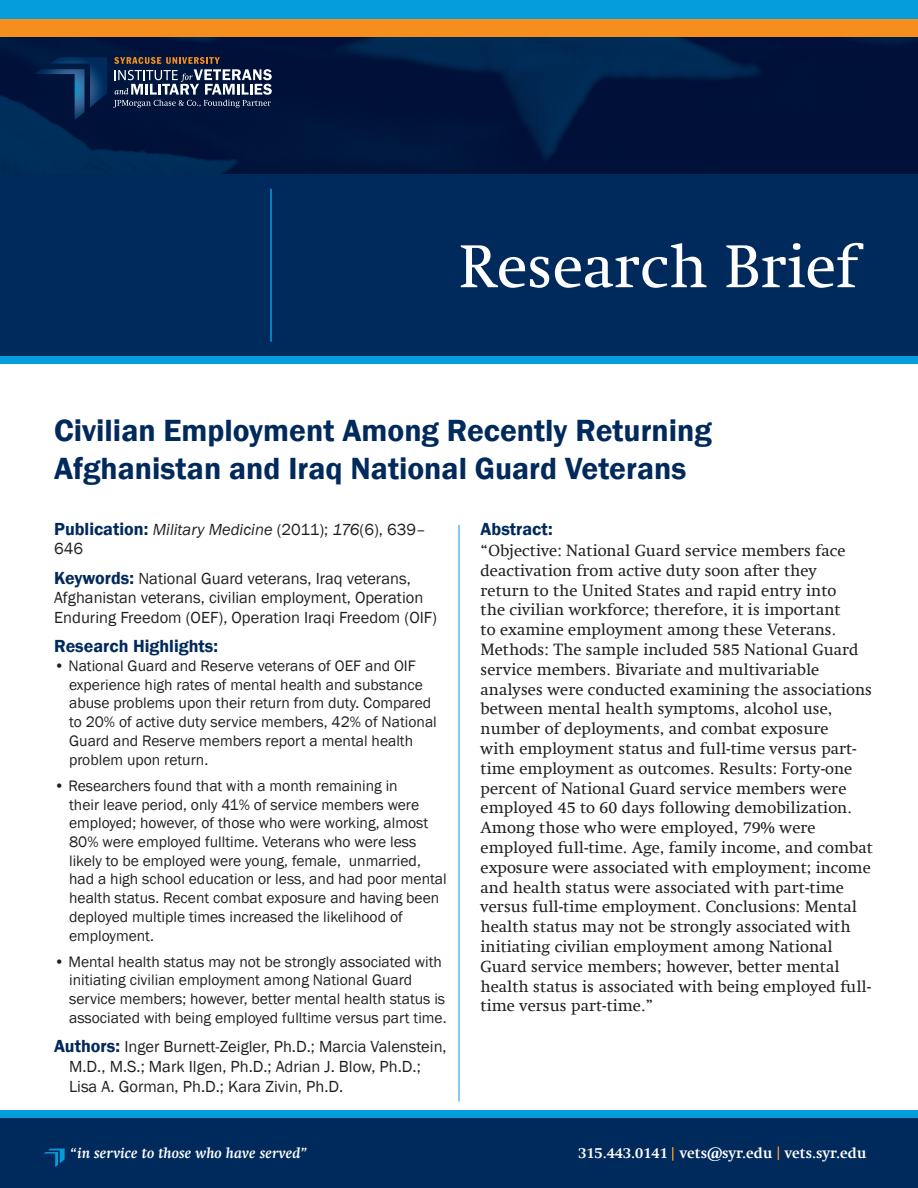
<style>
.page{position:relative;width:918px;height:1188px;background:#fff}
.page>*{position:absolute;margin:0;border:0;box-sizing:border-box;transform-origin:0 0}
.t1{font:61.5px "Swift Com";color:#fff}
.t2{font:600 31.5px "Franklin Gothic";color:#00295c}
.t3{font:600 18px "Franklin Gothic";color:#00295c}
.t4{font:16.5px/19.8px "Swift Com";color:#231f20}
.t5{font:16.5px/19.8px "Franklin Gothic";color:#231f20}
.t6{font:italic 16.5px/19.8px "Franklin Gothic";color:#231f20}
.t7{font:15.6px/18.8px "Franklin Gothic";color:#231f20}
.t8{font:700 15px "Swift Com";color:#fff}
.t9{font:italic 700 15px "Swift Com";color:#fff}
.s1{font-weight:600;font-style:normal;font-size:18px;color:#00295c}
.s2{font-style:normal}
.s3{font-weight:600;font-size:18px;color:#00295c}
</style>
<div class="page">
<div style="left:0;top:1118px;width:918px;height:70px;background:#00295c"></div>
<div style="left:0;top:1111px;width:918px;height:7px;background:#069ddc"></div>
<svg style="left:44px;top:1149px;width:21px;height:18px"></svg>
<svg style="left:672px;top:1147px;width:2px;height:14px"></svg>
<svg style="left:778px;top:1147px;width:1px;height:13px"></svg>
<div style="left:0;top:167px;width:918px;height:190px;background:#00295c"></div>
<img style="left:0;top:37px;width:918px;height:137px">
<hr style="left:459px;top:525px;width:1px;height:577px;background:#069ddc">
<hr style="left:270px;top:189px;width:2px;height:153px;background:#069ddc">
<div style="left:0;top:357px;width:918px;height:7px;background:#069ddc"></div>
<div style="left:0;top:19px;width:918px;height:18px;background:#f68e1e"></div>
<div style="left:0;top:0;width:918px;height:19px;background:#069ddc"></div>
<svg style="left:35px;top:57px;width:72px;height:63px;background:#072651"></svg>
<svg style="left:113px;top:57px;width:159px;height:51px;background:#414b64"></svg>
<p class="t1" style="left:459px;top:230px;width:401px">Research Brief</p>
<p class="t2" style="left:54px;top:412px;width:659px">Civilian Employment Among Recently Returning</p>
<p class="t2" style="left:54px;top:449px;width:634px">Afghanistan and Iraq National Guard Veterans</p>
<p class="t6" style="left:54px;top:520px;width:373px"><span class="s1">Publication:</span> Military Medicine <span class="s2">(2011);</span> 176<span class="s2">(6), 639–<br>646</span></p>
<p class="t5" style="left:54px;top:569px;width:384px"><span class="s3">Keywords:</span> National Guard veterans, Iraq veterans,<br>Afghanistan veterans, civilian employment, Operation<br>Enduring Freedom (OEF), Operation Iraqi Freedom (OIF)</p>
<p class="t3" style="left:54px;top:635px;width:165px">Research Highlights:</p>
<p class="t7" style="left:69px;top:657px;width:369px;text-indent:-15px">• National Guard and Reserve veterans of OEF and OIF experience high rates of mental health and substance abuse problems upon their return from duty. Compared to 20% of active duty service members, 42% of National Guard and Reserve members report a mental health problem upon return.</p>
<p class="t7" style="left:69px;top:777px;width:379px;text-indent:-15px">• Researchers found that with a month remaining in<br>their leave period, only 41% of service members were employed; however, of those who were working, almost 80% were employed fulltime. Veterans who were less likely to be employed were young, female, unmarried, had a high school education or less, and had poor mental health status. Recent combat exposure and having been deployed multiple times increased the likelihood of employment.</p>
<p class="t7" style="left:69px;top:953px;width:379px;text-indent:-15px">• Mental health status may not be strongly associated with initiating civilian employment among National Guard service members; however, better mental health status is associated with being employed fulltime versus part time.</p>
<p class="t5" style="left:69px;top:1037px;width:379px;text-indent:-15px"><span class="s3">Authors:</span> Inger Burnett-Zeigler, Ph.D.; Marcia Valenstein,<br>M.D., M.S.; Mark Ilgen, Ph.D.; Adrian J. Blow, Ph.D.;<br>Lisa A. Gorman, Ph.D.; Kara Zivin, Ph.D.</p>
<p class="t3" style="left:481px;top:518px;width:74px">Abstract:</p>
<p class="t4" style="left:481px;top:540px;width:394px">“Objective: National Guard service members face deactivation from active duty soon after they<br>return to the United States and rapid entry into<br>the civilian workforce; therefore, it is important<br>to examine employment among these Veterans.<br>Methods: The sample included 585 National Guard service members. Bivariate and multivariable analyses were conducted examining the associations between mental health symptoms, alcohol use, number of deployments, and combat exposure<br>with employment status and full-time versus part&shy;time employment as outcomes. Results: Forty-one percent of National Guard service members were employed 45 to 60 days following demobilization.<br>Among those who were employed, 79% were employed full-time. Age, family income, and combat exposure were associated with employment; income and health status were associated with part-time versus full-time employment. Conclusions: Mental health status may not be strongly associated with initiating civilian employment among National Guard service members; however, better mental health status is associated with being employed full&shy;time versus part-time.”</p>
<p class="t9" style="left:70px;top:1144px;width:239px">“in service to those who have served”</p>
<p class="t8" style="left:578px;top:1144px;width:290px">315.443.0141 vets@syr.edu vets.syr.edu</p>
</div>
